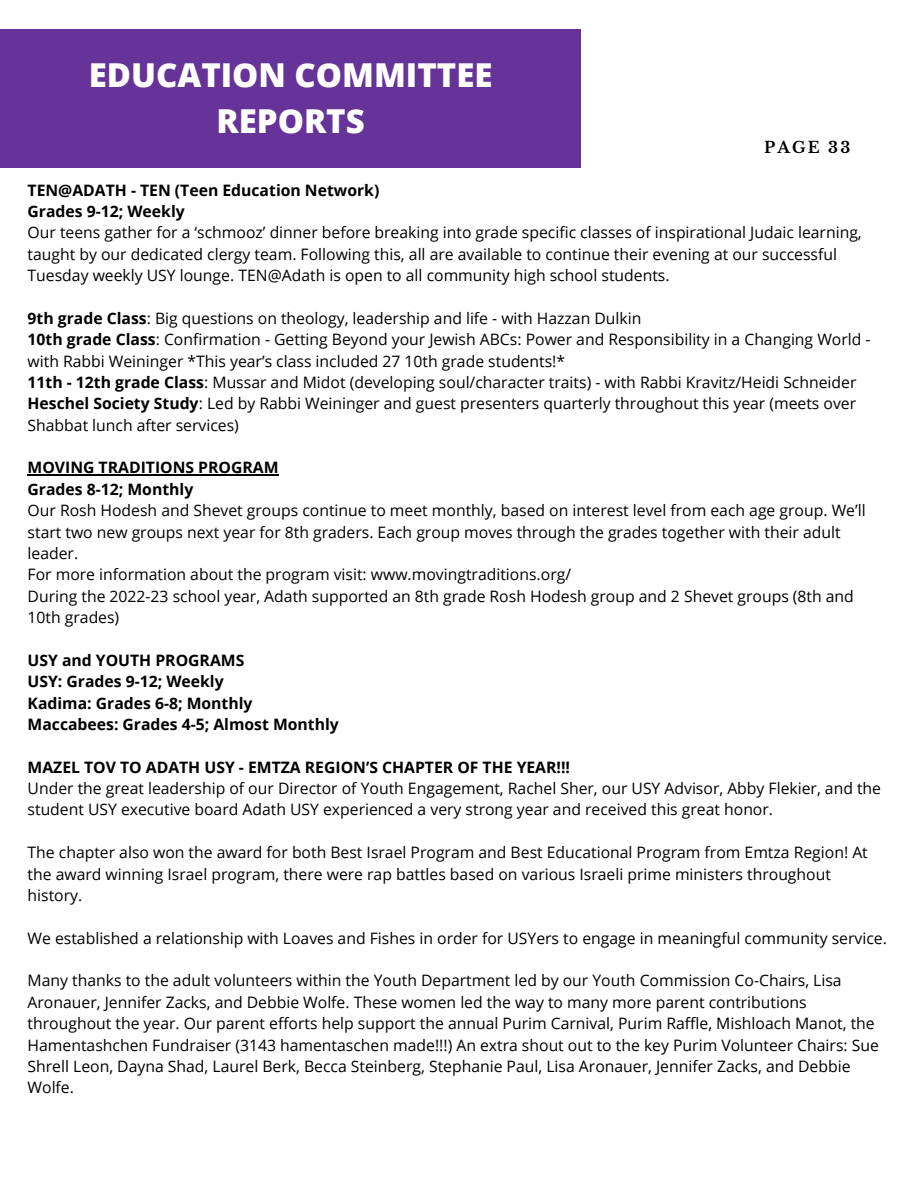
<style>
.page{position:relative;width:918px;height:1188px;background:#fff}
.page>*{position:absolute;margin:0;border:0;box-sizing:border-box;transform-origin:0 0}
.t1{font:800 33px/46.2px "Open Sans";color:#fff;text-align:center}
.t2{font:15.75px/21.3px "Open Sans";color:#000}
.t3{font:700 15.75px "Open Sans";color:#000}
.t4{font:700 15.6px "Libre Baskerville";letter-spacing:.14em;color:#000}
.s1{font-weight:700}
</style>
<div class="page">
<div style="left:0;top:29px;width:581px;height:139px;background:#639"></div>
<hr style="left:28px;top:475px;width:251px;height:1px;background:#000">
<p class="t1" style="left:89px;top:51px;width:405px">EDUCATION COMMITTEE<br>REPORTS</p>
<p class="t4" style="left:764px;top:138px;width:88px">PAGE 33</p>
<p class="t3" style="left:28px;top:179px;width:353px">TEN@ADATH - TEN (Teen Education Network)</p>
<p class="t3" style="left:28px;top:200px;width:159px">Grades 9-12; Weekly</p>
<p class="t2" style="left:28px;top:222px;width:836px">Our teens gather for a ‘schmooz’ dinner before breaking into grade specific classes of inspirational Judaic learning, taught by our dedicated clergy team. Following this, all are available to continue their evening at our successful<br>Tuesday weekly USY lounge. TEN@Adath is open to all community high school students.</p>
<p class="t2" style="left:28px;top:307px;width:615px"><span class="s1">9th grade Class</span>: Big questions on theology, leadership and life - with Hazzan Dulkin</p>
<p class="t2" style="left:28px;top:328px;width:844px"><span class="s1">10th grade Class</span>: Confirmation - Getting Beyond your Jewish ABCs: Power and Responsibility in a Changing World - with Rabbi Weininger *This year’s class included 27 10th grade students!*</p>
<p class="t2" style="left:28px;top:371px;width:830px"><span class="s1">11th - 12th grade Class</span>: Mussar and Midot (developing soul/character traits) - with Rabbi Kravitz/Heidi Schneider</p>
<p class="t2" style="left:28px;top:393px;width:830px"><span class="s1">Heschel Society Study</span>: Led by Rabbi Weininger and guest presenters quarterly throughout this year (meets over<br>Shabbat lunch after services)</p>
<p class="t3" style="left:28px;top:457px;width:252px">MOVING TRADITIONS PROGRAM</p>
<p class="t3" style="left:28px;top:478px;width:167px">Grades 8-12; Monthly</p>
<p class="t2" style="left:28px;top:499px;width:840px">Our Rosh Hodesh and Shevet groups continue to meet monthly, based on interest level from each age group. We’ll start two new groups next year for 8th graders. Each group moves through the grades together with their adult leader.</p>
<p class="t2" style="left:28px;top:564px;width:545px">For more information about the program visit: www.movingtraditions.org/</p>
<p class="t2" style="left:28px;top:585px;width:828px">During the 2022-23 school year, Adath supported an 8th grade Rosh Hodesh group and 2 Shevet groups (8th and<br>10th grades)</p>
<p class="t3" style="left:28px;top:649px;width:218px">USY and YOUTH PROGRAMS</p>
<p class="t3" style="left:28px;top:670px;width:198px">USY: Grades 9-12; Weekly</p>
<p class="t3" style="left:28px;top:692px;width:227px">Kadima: Grades 6-8; Monthly</p>
<p class="t3" style="left:28px;top:713px;width:313px">Maccabees: Grades 4-5; Almost Monthly</p>
<p class="t3" style="left:28px;top:756px;width:544px">MAZEL TOV TO ADATH USY - EMTZA REGION’S CHAPTER OF THE YEAR!!!</p>
<p class="t2" style="left:28px;top:777px;width:855px">Under the great leadership of our Director of Youth Engagement, Rachel Sher, our USY Advisor, Abby Flekier, and the student USY executive board Adath USY experienced a very strong year and received this great honor.</p>
<p class="t2" style="left:28px;top:841px;width:842px">The chapter also won the award for both Best Israel Program and Best Educational Program from Emtza Region! At the award winning Israel program, there were rap battles based on various Israeli prime ministers throughout history.</p>
<p class="t2" style="left:28px;top:927px;width:861px">We established a relationship with Loaves and Fishes in order for USYers to engage in meaningful community service.</p>
<p class="t2" style="left:28px;top:970px;width:853px">Many thanks to the adult volunteers within the Youth Department led by our Youth Commission Co-Chairs, Lisa Aronauer, Jennifer Zacks, and Debbie Wolfe. These women led the way to many more parent contributions throughout the year. Our parent efforts help support the annual Purim Carnival, Purim Raffle, Mishloach Manot, the Hamentashchen Fundraiser (3143 hamentaschen made!!!) An extra shout out to the key Purim Volunteer Chairs: Sue Shrell Leon, Dayna Shad, Laurel Berk, Becca Steinberg, Stephanie Paul, Lisa Aronauer, Jennifer Zacks, and Debbie Wolfe.</p>
</div>
